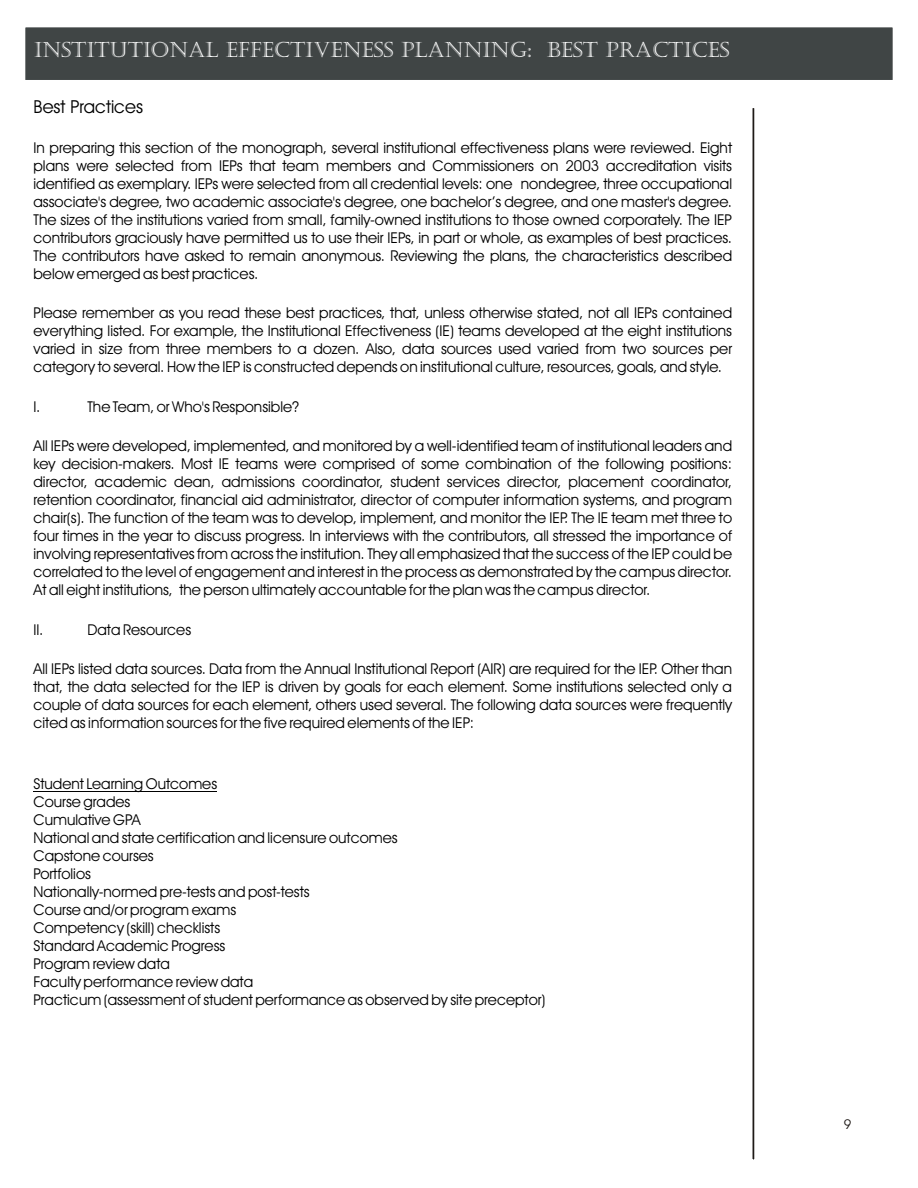
<style>
.page{position:relative;width:918px;height:1188px;background:#fff}
.page>*{position:absolute;margin:0;border:0;box-sizing:border-box;transform-origin:0 0}
.t1{font:21px "Castellar";color:#fff}
.t2{font:18px "Avant Garde Bk BT";color:#000}
.t3{font:15px/18px "Avant Garde Bk BT";color:#000;text-align:justify}
.t4{font:13.5px "Avant Garde Bk BT";color:#1f1a17}
</style>
<div class="page">
<hr style="left:34px;top:791px;width:183px;height:1px;background:#000">
<div style="left:22px;top:24px;width:874px;height:59px;background:#404545;border:3px solid #fff"></div>
<svg style="left:752px;top:108px;width:3px;height:1052px;background:#7b7876"></svg>
<h1 class="t1" style="left:131px;top:27px;width:96px">HEADER</h1>
<h1 class="t1" style="left:34px;top:38px;width:697px">INSTITUTIONAL EFFECTIVENESS PLANNING: BEST PRACTICES</h1>
<p class="t2" style="left:34px;top:99px;width:111px">Best Practices</p>
<p class="t3" style="left:34px;top:140px;width:700px">In preparing this section of the monograph, several institutional effectiveness plans were reviewed. Eight plans were selected from IEPs that team members and Commissioners on 2003 accreditation visits identified as exemplary. IEPs were selected from all credential levels: one nondegree, three occupational associate's degree, two academic associate's degree, one bachelor’s degree, and one master's degree.<br>The sizes of the institutions varied from small, family-owned institutions to those owned corporately. The IEP contributors graciously have permitted us to use their IEPs, in part or whole, as examples of best practices.<br>The contributors have asked to remain anonymous. Reviewing the plans, the characteristics described below emerged as best practices.</p>
<p class="t3" style="left:34px;top:306px;width:700px">Please remember as you read these best practices, that, unless otherwise stated, not all IEPs contained everything listed. For example, the Institutional Effectiveness (IE) teams developed at the eight institutions varied in size from three members to a dozen. Also, data sources used varied from two sources per category to several. How the IEP is constructed depends on institutional culture, resources, goals, and style.</p>
<p class="t3" style="left:34px;top:399px;width:8px">I.</p>
<p class="t3" style="left:87px;top:399px;width:213px">The Team, or Who's Responsible?</p>
<p class="t3" style="left:34px;top:439px;width:700px">All IEPs were developed, implemented, and monitored by a well-identified team of institutional leaders and key decision-makers. Most IE teams were comprised of some combination of the following positions: director, academic dean, admissions coordinator, student services director, placement coordinator, retention coordinator, financial aid administrator, director of computer information systems, and program chair(s). The function of the team was to develop, implement, and monitor the IEP. The IE team met three to four times in the year to discuss progress. In interviews with the contributors, all stressed the importance of involving representatives from across the institution. They all emphasized that the success of the IEP could be correlated to the level of engagement and interest in the process as demonstrated by the campus director.<br>At all eight institutions, the person ultimately accountable for the plan was the campus director.</p>
<p class="t3" style="left:34px;top:622px;width:12px">II.</p>
<p class="t3" style="left:87px;top:622px;width:105px">Data Resources</p>
<p class="t3" style="left:34px;top:662px;width:700px">All IEPs listed data sources. Data from the Annual Institutional Report (AIR) are required for the IEP. Other than that, the data selected for the IEP is driven by goals for each element. Some institutions selected only a couple of data sources for each element, others used several. The following data sources were frequently cited as information sources for the five required elements of the IEP:</p>
<p class="t3" style="left:34px;top:777px;width:514px;text-align:left">Student Learning Outcomes<br>Course grades<br>Cumulative GPA<br>National and state certification and licensure outcomes<br>Capstone courses<br>Portfolios<br>Nationally-normed pre-tests and post-tests<br>Course and/or program exams<br>Competency (skill) checklists<br>Standard Academic Progress<br>Program review data<br>Faculty performance review data<br>Practicum (assessment of student performance as observed by site preceptor)</p>
<p class="t4" style="left:844px;top:1119px;width:9px">9</p>
</div>
